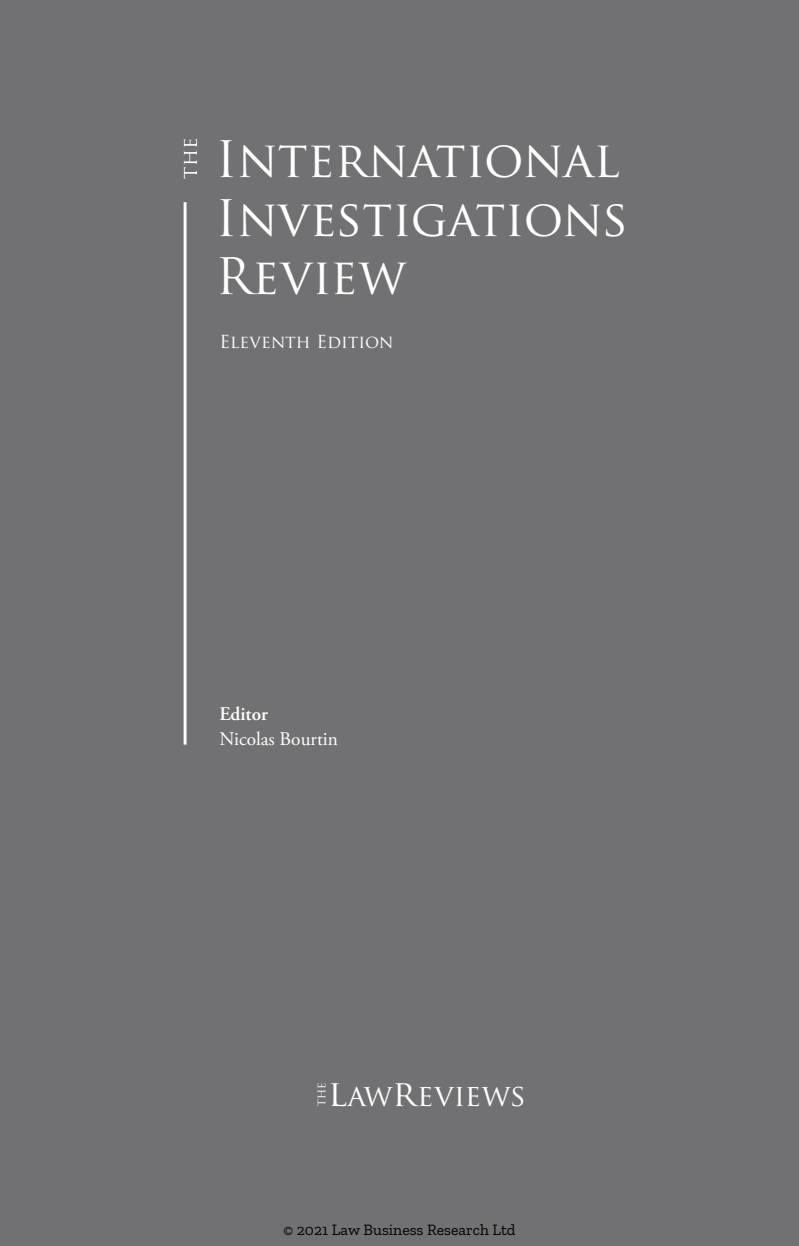
<style>
.page{position:relative;width:799px;height:1246px;background:#fff}
.page>*{position:absolute;margin:0;border:0;box-sizing:border-box;transform-origin:0 0}
.t1{font:49px/58.8px "Trajan Pro";color:#fff}
.t2{font:29.75px "Trajan Pro";color:#fff}
.t3{font:19.25px "Adobe Garamond Pro";color:#fff}
.t4{font:600 19.25px "Adobe Garamond Pro";color:#fff}
.t5{font:17.5px "Trajan Pro";color:#fff}
.t6{font:15.75px "Zilla Slab";color:#000}
.s1{font-size:35.7px}
</style>
<div class="page">
<div style="left:0;top:0;width:799px;height:1245px;background:#717073"></div>
<svg style="left:184px;top:139px;width:13px;height:40px"></svg>
<hr style="left:184px;top:202px;width:2px;height:542px;background:#fff">
<svg style="left:317px;top:1083px;width:8px;height:22px"></svg>
<p class="t1" style="left:215px;top:129px;width:414px">International<br>Investigations<br>Review</p>
<p class="t5" style="left:219px;top:331px;width:175px">Eleventh Edition</p>
<p class="t4" style="left:219px;top:702px;width:50px">Editor</p>
<p class="t3" style="left:219px;top:726px;width:120px">Nicolas Bourtin</p>
<p class="t2" style="left:328px;top:1076px;width:199px"><span class="s1">l</span>aw<span class="s1">r</span>eviews</p>
<p class="t6" style="left:283px;top:1220px;width:234px">© 2021 Law Business Research Ltd</p>
</div>
